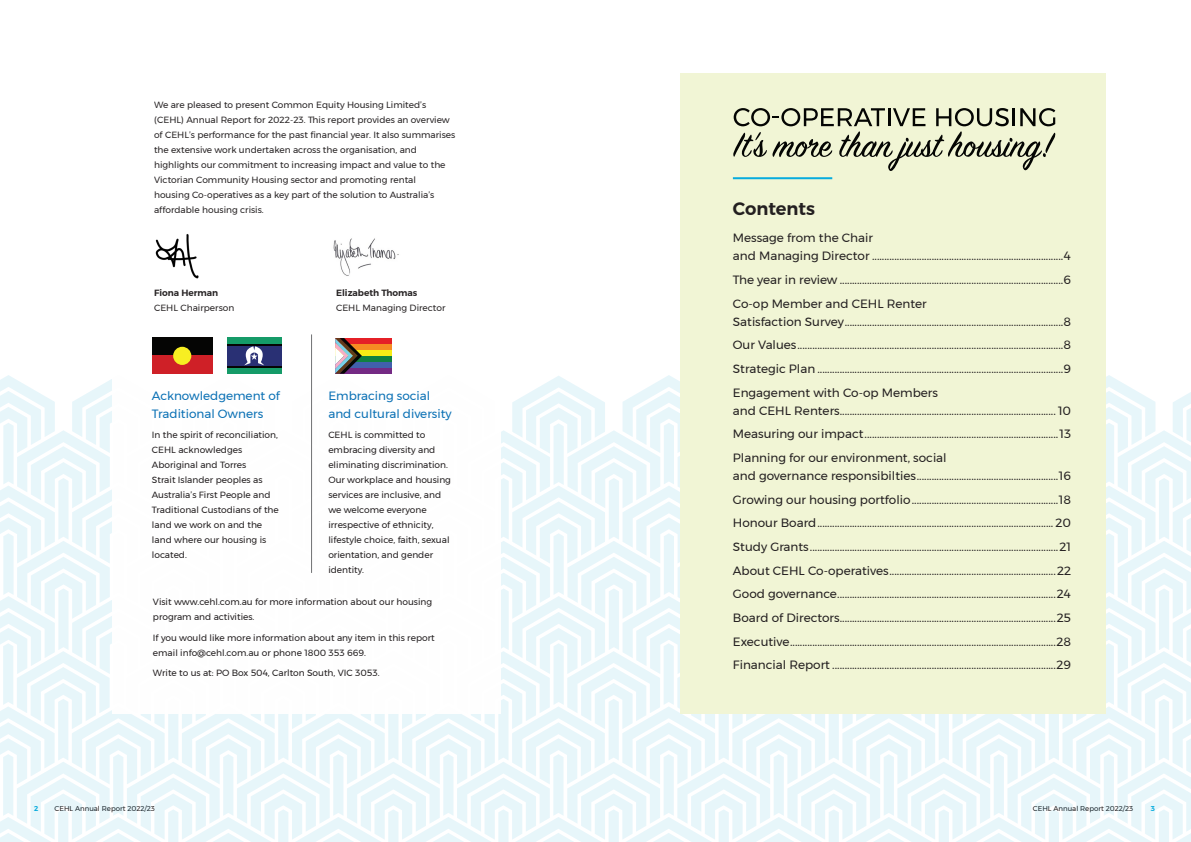
<style>
.page{position:relative;width:1191px;height:842px;background:#fff}
.page>*{position:absolute;margin:0;border:0;box-sizing:border-box;transform-origin:0 0}
.t1{font:600 17.9px "Montserrat";color:#231f20}
.Little_Heading{font:12px/18px "Montserrat";color:#231f20}
.Little_Heading-2{font:12px/18px "Montserrat";color:#0b71b5}
.Little_Heading-3{font:9px/15px "Montserrat";color:#231f20}
.t2{font:600 9px "Montserrat";color:#231f20}
.t3{font:7px "Montserrat";color:#231f20}
.t4{font:600 7px "Montserrat";color:#07acde}
</style>
<div class="page">
<img style="left:0;top:376px;width:1191px;height:466px">
<div style="left:112px;top:74px;width:388px;height:640px;background:#fff"></div>
<div style="left:680px;top:74px;width:426px;height:640px;background:#f1f5d5"></div>
<hr style="left:733px;top:177px;width:99px;height:2px;background:#07acde">
<div style="left:152px;top:338px;width:60px;height:36px;background:#050504"></div>
<div style="left:152px;top:356px;width:60px;height:18px;background:#cf2027"></div>
<div style="left:173px;top:347px;width:18px;height:18px;background:#f7ee22;border-radius:50%"></div>
<div style="left:227px;top:368px;width:54px;height:6px;background:#159b68"></div>
<div style="left:227px;top:338px;width:54px;height:6px;background:#159b68"></div>
<hr style="left:227px;top:344px;width:54px;height:2px;background:#050504">
<hr style="left:227px;top:366px;width:54px;height:2px;background:#050504">
<div style="left:227px;top:346px;width:54px;height:20px;background:#293074"></div>
<svg style="left:244px;top:346px;width:20px;height:19px"></svg>
<div style="left:335px;top:338px;width:56px;height:36px;background:#742a84"></div>
<div style="left:335px;top:338px;width:56px;height:30px;background:#4160ac"></div>
<div style="left:335px;top:338px;width:56px;height:24px;background:#108140"></div>
<div style="left:335px;top:338px;width:56px;height:18px;background:#f7ec15"></div>
<div style="left:335px;top:338px;width:56px;height:12px;background:#f68c23"></div>
<div style="left:335px;top:338px;width:56px;height:6px;background:#e52027"></div>
<svg style="left:335px;top:338px;width:27px;height:36px"></svg>
<hr style="left:311px;top:334px;width:1px;height:239px;background:#717274">
<img style="left:333px;top:238px;width:66px;height:38px">
<svg style="left:733px;top:108px;width:322px;height:63px"></svg>
<img style="left:155px;top:234px;width:44px;height:45px">
<p class="Little_Heading-3" style="left:154px;top:97px;width:303px">We are pleased to present Common Equity Housing Limited’s (CEHL) Annual Report for 2022-23. This report provides an overview of CEHL’s performance for the past financial year. It also summarises the extensive work undertaken across the organisation, and highlights our commitment to increasing impact and value to the Victorian Community Housing sector and promoting rental<br>housing Co-operatives as a key part of the solution to Australia’s affordable housing crisis.</p>
<p class="t2" style="left:154px;top:285px;width:66px">Fiona Herman</p>
<p class="t2" style="left:336px;top:285px;width:83px">Elizabeth Thomas</p>
<p class="Little_Heading-3" style="left:154px;top:300px;width:82px">CEHL Chairperson</p>
<p class="Little_Heading-3" style="left:336px;top:300px;width:111px">CEHL Managing Director</p>
<p class="Little_Heading-2" style="left:152px;top:386px;width:130px">Acknowledgement of<br>Traditional Owners</p>
<p class="Little_Heading-3" style="left:152px;top:427px;width:128px">In the spirit of reconciliation,<br>CEHL acknowledges<br>Aboriginal and Torres<br>Strait Islander peoples as<br>Australia’s First People and<br>Traditional Custodians of the land we work on and the land where our housing is located.</p>
<p class="Little_Heading-2" style="left:328px;top:386px;width:125px">Embracing social and cultural diversity</p>
<p class="Little_Heading-3" style="left:328px;top:427px;width:124px">CEHL is committed to embracing diversity and eliminating discrimination.<br>Our workplace and housing services are inclusive, and we welcome everyone irrespective of ethnicity, lifestyle choice, faith, sexual orientation, and gender identity.</p>
<p class="Little_Heading-3" style="left:153px;top:594px;width:281px">Visit www.cehl.com.au for more information about our housing program and activities.</p>
<p class="Little_Heading-3" style="left:153px;top:630px;width:283px">If you would like more information about any item in this report email info@cehl.com.au or phone 1800 353 669.</p>
<p class="Little_Heading-3" style="left:153px;top:665px;width:228px">Write to us at: PO Box 504, Carlton South, VIC 3053.</p>
<p class="t1" style="left:733px;top:195px;width:84px">Contents</p>
<p class="Little_Heading" style="left:733px;top:229px;width:340px">Message from the Chair<br>and Managing Director .............................................................................4</p>
<p class="Little_Heading" style="left:733px;top:270px;width:340px">The year in review ..........................................................................................6</p>
<p class="Little_Heading" style="left:733px;top:294px;width:340px">Co-op Member and CEHL Renter<br>Satisfaction Survey........................................................................................8</p>
<p class="Little_Heading" style="left:733px;top:336px;width:340px">Our Values...........................................................................................................8</p>
<p class="Little_Heading" style="left:733px;top:359px;width:340px">Strategic Plan ...................................................................................................9</p>
<p class="Little_Heading" style="left:733px;top:383px;width:340px">Engagement with Co-op Members<br>and CEHL Renters....................................................................................... 10</p>
<p class="Little_Heading" style="left:733px;top:425px;width:340px">Measuring our impact..............................................................................13</p>
<p class="Little_Heading" style="left:733px;top:448px;width:340px">Planning for our environment, social<br>and governance responsibilties.........................................................16</p>
<p class="Little_Heading" style="left:733px;top:490px;width:340px">Growing our housing portfolio...........................................................18</p>
<p class="Little_Heading" style="left:733px;top:514px;width:340px">Honour Board............................................................................................... 20</p>
<p class="Little_Heading" style="left:733px;top:538px;width:340px">Study Grants....................................................................................................21</p>
<p class="Little_Heading" style="left:733px;top:561px;width:340px">About CEHL Co-operatives...................................................................22</p>
<p class="Little_Heading" style="left:733px;top:585px;width:340px">Good governance........................................................................................24</p>
<p class="Little_Heading" style="left:733px;top:609px;width:340px">Board of Directors.......................................................................................25</p>
<p class="Little_Heading" style="left:733px;top:632px;width:340px">Executive...........................................................................................................28</p>
<p class="Little_Heading" style="left:733px;top:656px;width:340px">Financial Report ..........................................................................................29</p>
<p class="t4" style="left:34px;top:803px;width:6px">2</p>
<p class="t3" style="left:55px;top:803px;width:102px">CEHL Annual Report 2022/23</p>
<p class="t3" style="left:1033px;top:803px;width:102px">CEHL Annual Report 2022/23</p>
<p class="t4" style="left:1150px;top:803px;width:6px">3</p>
</div>
